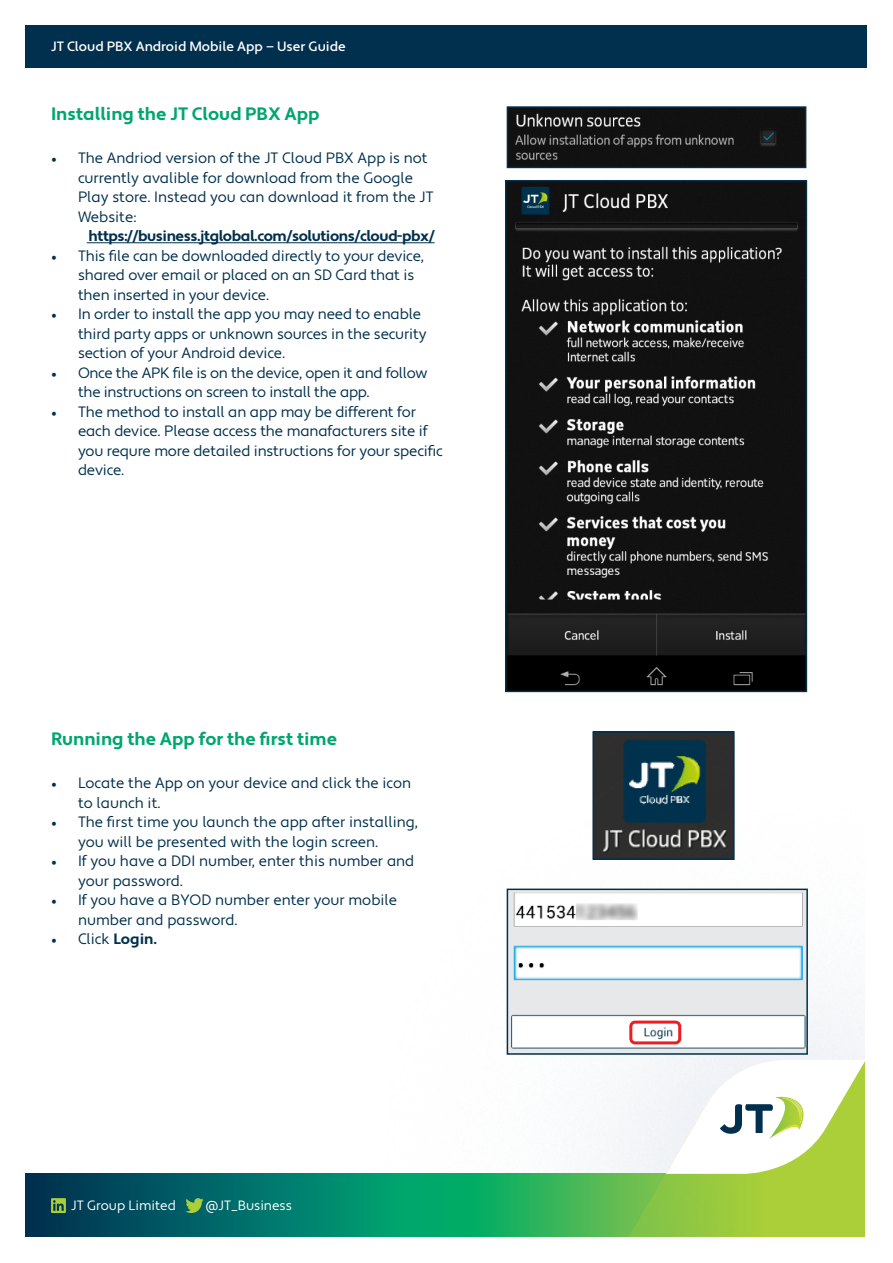
<style>
.page{position:relative;width:893px;height:1263px;background:#fff}
.page>*{position:absolute;margin:0;border:0;box-sizing:border-box;transform-origin:0 0}
.t1{font:700 18px "Apertura";color:#00a66e}
.t2{font:15px/19.5px "Apertura";letter-spacing:-.01em;color:#00304d}
.t3{font:700 15px "Apertura";letter-spacing:-.03em;color:#00304d}
.t4{font:500 13.5px "Apertura";color:#fff}
.t5{font:13.5px "Apertura";color:#fff}
.s1{font-family:"Minion Pro"}
.s2{font-family:"Minion Pro";font-weight:400}
.s3{font-weight:400}
</style>
<div class="page">
<svg style="left:26px;top:1174px;width:602px;height:63px;background:#0d8362"></svg>
<svg style="left:628px;top:1057px;width:237px;height:180px"></svg>
<img style="left:780px;top:1098px;width:23px;height:25px">
<svg style="left:51px;top:1198px;width:15px;height:15px"></svg>
<svg style="left:185px;top:1198px;width:19px;height:15px"></svg>
<div style="left:26px;top:25px;width:841px;height:43px;background:#00304d"></div>
<img style="left:510px;top:891px;width:295px;height:161px">
<div style="left:507px;top:888px;width:301px;height:167px;border:2px solid #00304d"></div>
<hr style="left:87px;top:242px;width:348px;height:1px;background:#00304d">
<img style="left:510px;top:109px;width:293px;height:56px">
<div style="left:507px;top:106px;width:299px;height:62px;border:2px solid #00304d"></div>
<img style="left:508px;top:183px;width:296px;height:506px">
<div style="left:505px;top:180px;width:302px;height:512px;border:2px solid #00304d"></div>
<div style="left:629px;top:1020px;width:52px;height:24px;border:3px solid #ee1d23;border-radius:4px"></div>
<img style="left:595px;top:734px;width:137px;height:123px">
<div style="left:592px;top:731px;width:143px;height:129px;border:2px solid #00304d"></div>
<p class="t4" style="left:51px;top:38px;width:296px">JT Cloud PBX Android Mobile App — User Guide</p>
<p class="t1" style="left:51px;top:103px;width:270px">Installing the JT Cloud PBX App</p>
<p class="t2" style="left:78px;top:149px;width:357px;text-indent:-27px"><span class="s1">•</span> The Andriod version of the JT Cloud PBX App is not currently avalible for download from the Google Play store. Instead you can download it from the JT Website:</p>
<p class="t3" style="left:89px;top:227px;width:348px">https://business.jtglobal.com/solutions/cloud-pbx/</p>
<p class="t2" style="left:78px;top:246px;width:347px;text-indent:-27px"><span class="s1">•</span> This file can be downloaded directly to your device, shared over email or placed on an SD Card that is then inserted in your device.</p>
<p class="t2" style="left:78px;top:305px;width:350px;text-indent:-27px"><span class="s1">•</span> In order to install the app you may need to enable third party apps or unknown sources in the security section of your Android device.</p>
<p class="t2" style="left:78px;top:363px;width:351px;text-indent:-27px"><span class="s1">•</span> Once the APK file is on the device, open it and follow the instructions on screen to install the app.</p>
<p class="t2" style="left:78px;top:402px;width:366px;text-indent:-27px"><span class="s1">•</span> The method to install an app may be different for each device. Please access the manafacturers site if you requre more detailed instructions for your specific device.</p>
<p class="t1" style="left:51px;top:728px;width:287px">Running the App for the first time</p>
<p class="t2" style="left:78px;top:774px;width:335px;text-indent:-27px"><span class="s1">•</span> Locate the App on your device and click the icon to launch it.</p>
<p class="t2" style="left:78px;top:813px;width:341px;text-indent:-27px"><span class="s1">•</span> The first time you launch the app after installing, you will be presented with the login screen.</p>
<p class="t2" style="left:78px;top:852px;width:338px;text-indent:-27px"><span class="s1">•</span> If you have a DDI number, enter this number and your password.</p>
<p class="t2" style="left:78px;top:891px;width:321px;text-indent:-27px"><span class="s1">•</span> If you have a BYOD number enter your mobile number and password.</p>
<p class="t3" style="left:51px;top:930px;width:108px"><span class="s2">•</span> <span class="s3">Click</span> Login.</p>
<p class="t5" style="left:71px;top:1197px;width:106px">JT Group Limited</p>
<p class="t5" style="left:205px;top:1197px;width:88px">@JT_Business</p>
</div>
